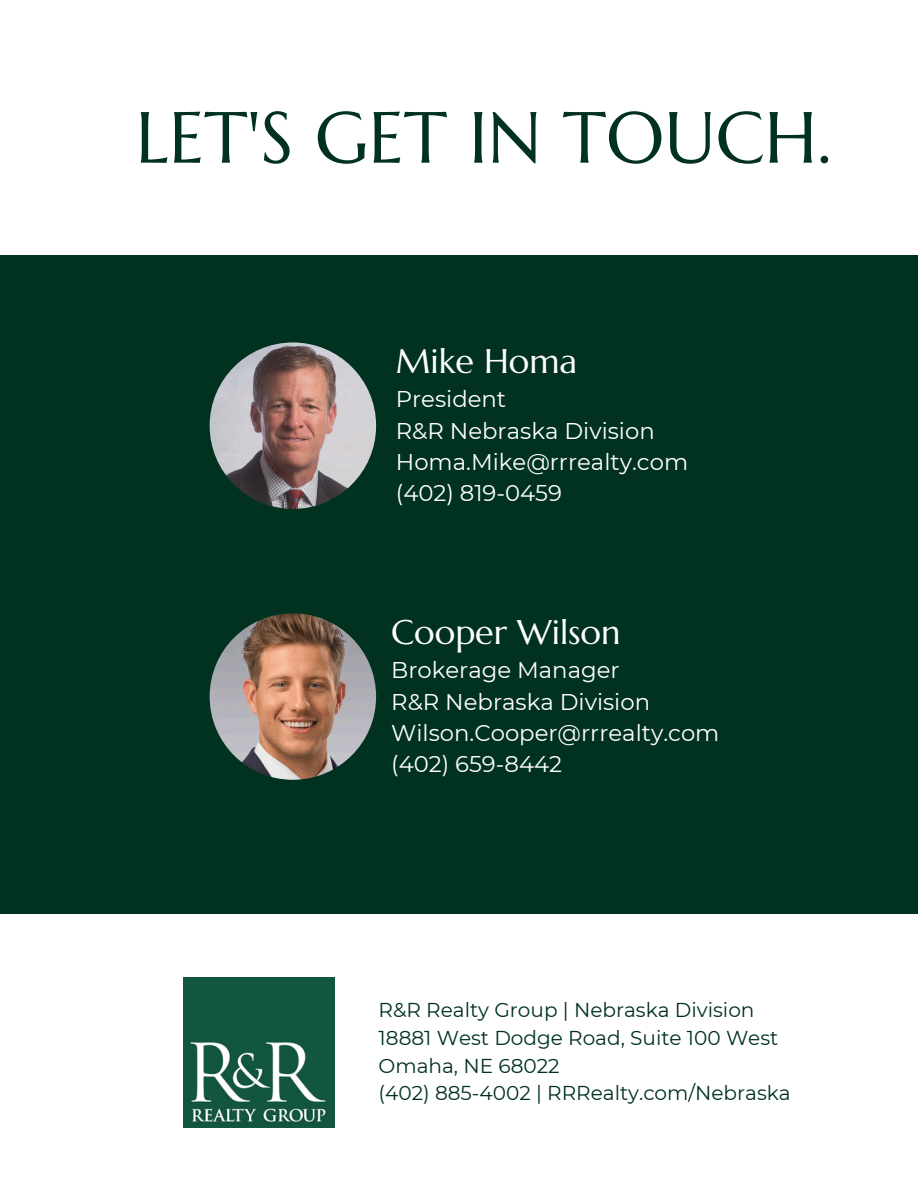
<style>
.page{position:relative;width:918px;height:1188px;background:#fff}
.page>*{position:absolute;margin:0;border:0;box-sizing:border-box;transform-origin:0 0}
.t1{font:72.3px "Marcellus";color:#013220}
.t2{font:34.2px "Marcellus";color:#fff}
.t3{font:22.8px "Montserrat";color:#fff}
.t4{font:20.1px/27.9px "Montserrat";color:#013220}
</style>
<div class="page">
<div style="left:0;top:255px;width:918px;height:658px;background:#013220"></div>
<img style="left:184px;top:977px;width:150px;height:151px">
<img style="left:210px;top:342px;width:166px;height:167px;border-radius:50%">
<img style="left:210px;top:613px;width:166px;height:167px;border-radius:50%">
<p class="t1" style="left:136px;top:92px;width:698px">LET'S GET IN TOUCH.</p>
<p class="t2" style="left:396px;top:340px;width:183px">Mike Homa</p>
<p class="t3" style="left:396px;top:385px;width:112px">President</p>
<p class="t3" style="left:396px;top:417px;width:260px">R&amp;R Nebraska Division</p>
<p class="t3" style="left:396px;top:448px;width:294px">Homa.Mike@rrrealty.com</p>
<p class="t3" style="left:396px;top:479px;width:168px">(402) 819-0459</p>
<p class="t2" style="left:391px;top:611px;width:231px">Cooper Wilson</p>
<p class="t3" style="left:391px;top:656px;width:230px">Brokerage Manager</p>
<p class="t3" style="left:391px;top:687px;width:260px">R&amp;R Nebraska Division</p>
<p class="t3" style="left:391px;top:719px;width:330px">Wilson.Cooper@rrrealty.com</p>
<p class="t3" style="left:391px;top:750px;width:172px">(402) 659-8442</p>
<h2 class="t4" style="left:379px;top:996px;width:414px">R&amp;R Realty Group | Nebraska Division<br>18881 West Dodge Road, Suite 100 West<br>Omaha, NE 68022<br>(402) 885-4002 | RRRealty.com/Nebraska</h2>
</div>
